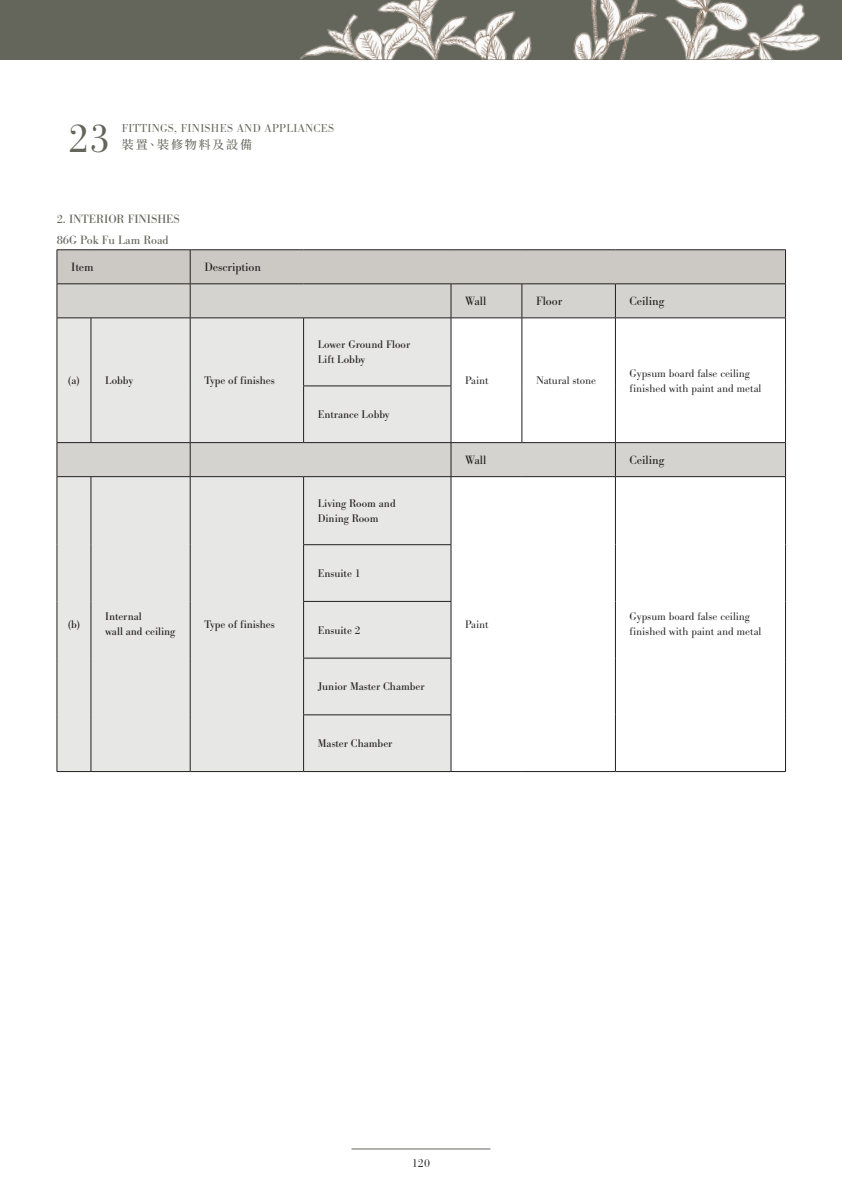
<style>
.page{position:relative;width:842px;height:1191px;background:#fff}
.page>*{position:absolute;margin:0;border:0;box-sizing:border-box;transform-origin:0 0}
.t1{font:300 42px "URW Bodoni W01";color:#64655b}
.t2{font:12.5px "URW Bodoni W01";color:#231f20}
.t3{font:12.5px/21.2px "URW Bodoni W01";color:#64655b}
.t4{font:300 12px "URW Bodoni W01";letter-spacing:.025em;color:#64655b}
.t5{font:500 12px "Source Han Serif TC";letter-spacing:.15em;color:#64655b}
.t6{font:300 12px "URW Bodoni W01";color:#231f20}
.t7{font:11.5px/15px "URW Bodoni W01";color:#231f20}
.t8{font:300 11.5px/15px "URW Bodoni W01";color:#231f20}
</style>
<div class="page">
<div style="left:0;top:0;width:842px;height:60px;background:#64655b"></div>
<img style="left:300px;top:0;width:520px;height:60px">
<hr style="left:351px;top:1148px;width:139px;height:1px;background:#64655b">
<div style="left:58px;top:250px;width:727px;height:33px;background:#ccc9c5"></div>
<div style="left:58px;top:284px;width:727px;height:33px;background:#d5d3cf"></div>
<svg style="left:58px;top:318px;width:393px;height:453px;background:#e4e4e2"></svg>
<svg style="left:451px;top:318px;width:334px;height:453px"></svg>
<hr style="left:522px;top:284px;width:1px;height:33px;background:#231f20">
<hr style="left:785px;top:284px;width:1px;height:33px;background:#231f20">
<hr style="left:785px;top:443px;width:1px;height:33px;background:#231f20">
<hr style="left:303px;top:386px;width:148px;height:1px;background:#231f20">
<hr style="left:615px;top:284px;width:1px;height:33px;background:#231f20">
<hr style="left:615px;top:442px;width:171px;height:1px;background:#231f20">
<hr style="left:451px;top:284px;width:1px;height:33px;background:#231f20">
<hr style="left:190px;top:318px;width:1px;height:68px;background:#231f20">
<hr style="left:303px;top:318px;width:1px;height:68px;background:#231f20">
<hr style="left:190px;top:386px;width:1px;height:56px;background:#231f20">
<hr style="left:303px;top:386px;width:1px;height:56px;background:#231f20">
<hr style="left:57px;top:318px;width:1px;height:68px;background:#231f20">
<hr style="left:91px;top:318px;width:1px;height:68px;background:#231f20">
<hr style="left:57px;top:386px;width:1px;height:56px;background:#231f20">
<hr style="left:91px;top:386px;width:1px;height:56px;background:#231f20">
<hr style="left:451px;top:443px;width:1px;height:33px;background:#231f20">
<hr style="left:522px;top:442px;width:93px;height:1px;background:#231f20">
<hr style="left:615px;top:443px;width:1px;height:33px;background:#231f20">
<hr style="left:57px;top:771px;width:34px;height:1px;background:#231f20">
<hr style="left:91px;top:771px;width:99px;height:1px;background:#231f20">
<hr style="left:190px;top:771px;width:114px;height:1px;background:#231f20">
<hr style="left:451px;top:283px;width:71px;height:1px;background:#231f20">
<hr style="left:522px;top:283px;width:93px;height:1px;background:#231f20">
<hr style="left:615px;top:283px;width:171px;height:1px;background:#231f20">
<hr style="left:57px;top:249px;width:34px;height:1px;background:#231f20">
<hr style="left:57px;top:250px;width:1px;height:33px;background:#231f20">
<hr style="left:91px;top:249px;width:99px;height:1px;background:#231f20">
<hr style="left:190px;top:249px;width:114px;height:1px;background:#231f20">
<hr style="left:190px;top:250px;width:1px;height:33px;background:#231f20">
<hr style="left:304px;top:249px;width:147px;height:1px;background:#231f20">
<hr style="left:451px;top:249px;width:71px;height:1px;background:#231f20">
<hr style="left:522px;top:249px;width:93px;height:1px;background:#231f20">
<hr style="left:615px;top:249px;width:171px;height:1px;background:#231f20">
<hr style="left:785px;top:250px;width:1px;height:33px;background:#231f20">
<hr style="left:57px;top:283px;width:34px;height:1px;background:#231f20">
<hr style="left:57px;top:284px;width:1px;height:33px;background:#231f20">
<hr style="left:91px;top:283px;width:99px;height:1px;background:#231f20">
<hr style="left:57px;top:317px;width:34px;height:1px;background:#231f20">
<hr style="left:91px;top:317px;width:99px;height:1px;background:#231f20">
<hr style="left:190px;top:283px;width:114px;height:1px;background:#231f20">
<hr style="left:190px;top:284px;width:1px;height:33px;background:#231f20">
<hr style="left:304px;top:283px;width:147px;height:1px;background:#231f20">
<hr style="left:190px;top:317px;width:114px;height:1px;background:#231f20">
<hr style="left:304px;top:317px;width:147px;height:1px;background:#231f20">
<hr style="left:57px;top:442px;width:34px;height:1px;background:#231f20">
<hr style="left:57px;top:443px;width:1px;height:33px;background:#231f20">
<hr style="left:91px;top:442px;width:99px;height:1px;background:#231f20">
<hr style="left:190px;top:442px;width:114px;height:1px;background:#231f20">
<hr style="left:190px;top:443px;width:1px;height:33px;background:#231f20">
<hr style="left:304px;top:442px;width:147px;height:1px;background:#231f20">
<hr style="left:304px;top:476px;width:147px;height:1px;background:#231f20">
<hr style="left:303px;top:544px;width:148px;height:1px;background:#231f20">
<hr style="left:303px;top:601px;width:148px;height:1px;background:#231f20">
<hr style="left:303px;top:658px;width:148px;height:1px;background:#231f20">
<hr style="left:303px;top:714px;width:148px;height:1px;background:#231f20">
<hr style="left:304px;top:771px;width:147px;height:1px;background:#231f20">
<hr style="left:522px;top:317px;width:93px;height:1px;background:#231f20">
<hr style="left:615px;top:317px;width:171px;height:1px;background:#231f20">
<hr style="left:615px;top:318px;width:1px;height:68px;background:#231f20">
<hr style="left:785px;top:318px;width:1px;height:68px;background:#231f20">
<hr style="left:615px;top:386px;width:1px;height:56px;background:#231f20">
<hr style="left:785px;top:386px;width:1px;height:56px;background:#231f20">
<hr style="left:451px;top:771px;width:71px;height:1px;background:#231f20">
<hr style="left:522px;top:771px;width:93px;height:1px;background:#231f20">
<hr style="left:57px;top:476px;width:34px;height:1px;background:#231f20">
<hr style="left:57px;top:477px;width:1px;height:68px;background:#231f20">
<hr style="left:57px;top:545px;width:1px;height:56px;background:#231f20">
<hr style="left:57px;top:601px;width:1px;height:57px;background:#231f20">
<hr style="left:57px;top:658px;width:1px;height:57px;background:#231f20">
<hr style="left:57px;top:715px;width:1px;height:56px;background:#231f20">
<hr style="left:91px;top:476px;width:99px;height:1px;background:#231f20">
<hr style="left:91px;top:477px;width:1px;height:68px;background:#231f20">
<hr style="left:91px;top:545px;width:1px;height:56px;background:#231f20">
<hr style="left:91px;top:601px;width:1px;height:57px;background:#231f20">
<hr style="left:91px;top:658px;width:1px;height:57px;background:#231f20">
<hr style="left:91px;top:715px;width:1px;height:56px;background:#231f20">
<hr style="left:190px;top:476px;width:114px;height:1px;background:#231f20">
<hr style="left:190px;top:477px;width:1px;height:68px;background:#231f20">
<hr style="left:303px;top:477px;width:1px;height:67px;background:#231f20">
<hr style="left:190px;top:545px;width:1px;height:56px;background:#231f20">
<hr style="left:303px;top:545px;width:1px;height:56px;background:#231f20">
<hr style="left:190px;top:601px;width:1px;height:57px;background:#231f20">
<hr style="left:303px;top:601px;width:1px;height:57px;background:#231f20">
<hr style="left:190px;top:658px;width:1px;height:57px;background:#231f20">
<hr style="left:303px;top:658px;width:1px;height:56px;background:#231f20">
<hr style="left:190px;top:715px;width:1px;height:56px;background:#231f20">
<hr style="left:303px;top:715px;width:1px;height:56px;background:#231f20">
<hr style="left:615px;top:771px;width:171px;height:1px;background:#231f20">
<hr style="left:451px;top:317px;width:71px;height:1px;background:#231f20">
<hr style="left:451px;top:318px;width:1px;height:68px;background:#231f20">
<hr style="left:522px;top:318px;width:1px;height:68px;background:#231f20">
<hr style="left:451px;top:386px;width:1px;height:56px;background:#231f20">
<hr style="left:522px;top:386px;width:1px;height:56px;background:#231f20">
<hr style="left:451px;top:442px;width:71px;height:1px;background:#231f20">
<hr style="left:451px;top:476px;width:71px;height:1px;background:#231f20">
<hr style="left:451px;top:477px;width:1px;height:67px;background:#231f20">
<hr style="left:522px;top:476px;width:93px;height:1px;background:#231f20">
<hr style="left:451px;top:545px;width:1px;height:56px;background:#231f20">
<hr style="left:451px;top:601px;width:1px;height:57px;background:#231f20">
<hr style="left:451px;top:658px;width:1px;height:56px;background:#231f20">
<hr style="left:451px;top:715px;width:1px;height:56px;background:#231f20">
<hr style="left:615px;top:476px;width:171px;height:1px;background:#231f20">
<hr style="left:615px;top:477px;width:1px;height:68px;background:#231f20">
<hr style="left:785px;top:477px;width:1px;height:68px;background:#231f20">
<hr style="left:615px;top:545px;width:1px;height:56px;background:#231f20">
<hr style="left:785px;top:545px;width:1px;height:56px;background:#231f20">
<hr style="left:615px;top:601px;width:1px;height:57px;background:#231f20">
<hr style="left:785px;top:601px;width:1px;height:57px;background:#231f20">
<hr style="left:615px;top:658px;width:1px;height:57px;background:#231f20">
<hr style="left:785px;top:658px;width:1px;height:57px;background:#231f20">
<hr style="left:615px;top:715px;width:1px;height:56px;background:#231f20">
<hr style="left:785px;top:715px;width:1px;height:56px;background:#231f20">
<h1 class="t1" style="left:68px;top:116px;width:44px">23</h1>
<p class="t4" style="left:122px;top:121px;width:214px">FITTINGS, FINISHES AND APPLIANCES</p>
<p class="t5" style="left:122px;top:137px;width:132px">裝置、裝修物料及設備</p>
<p class="t3" style="left:57px;top:209px;width:125px">2. INTERIOR FINISHES<br>86G Pok Fu Lam Road</p>
<p class="t2" style="left:71px;top:260px;width:24px">Item</p>
<p class="t2" style="left:204px;top:260px;width:58px">Description</p>
<p class="t7" style="left:68px;top:373px;width:66px">(a) Lobby</p>
<p class="t7" style="left:204px;top:373px;width:72px">Type of finishes</p>
<p class="t7" style="left:68px;top:617px;width:13px">(b)</p>
<p class="t7" style="left:105px;top:609px;width:72px">Internal<br>wall and ceiling</p>
<p class="t7" style="left:204px;top:617px;width:72px">Type of finishes</p>
<p class="t7" style="left:318px;top:337px;width:94px">Lower Ground Floor<br>Lift Lobby</p>
<p class="t7" style="left:318px;top:407px;width:73px">Entrance Lobby</p>
<p class="t7" style="left:318px;top:496px;width:79px">Living Room and<br>Dining Room</p>
<p class="t7" style="left:318px;top:566px;width:44px">Ensuite 1</p>
<p class="t7" style="left:318px;top:622px;width:44px">Ensuite 2</p>
<p class="t7" style="left:318px;top:679px;width:109px">Junior Master Chamber</p>
<p class="t7" style="left:318px;top:736px;width:76px">Master Chamber</p>
<p class="t2" style="left:465px;top:294px;width:23px">Wall</p>
<p class="t2" style="left:536px;top:294px;width:28px">Floor</p>
<p class="t2" style="left:630px;top:294px;width:36px">Ceiling</p>
<p class="t8" style="left:465px;top:373px;width:25px">Paint</p>
<p class="t8" style="left:536px;top:373px;width:62px">Natural stone</p>
<p class="t8" style="left:630px;top:366px;width:133px">Gypsum board false ceiling finished with paint and metal</p>
<p class="t2" style="left:465px;top:453px;width:23px">Wall</p>
<p class="t2" style="left:630px;top:453px;width:36px">Ceiling</p>
<p class="t8" style="left:465px;top:617px;width:25px">Paint</p>
<p class="t8" style="left:630px;top:609px;width:133px">Gypsum board false ceiling finished with paint and metal</p>
<p class="t6" style="left:412px;top:1156px;width:20px">120</p>
</div>
